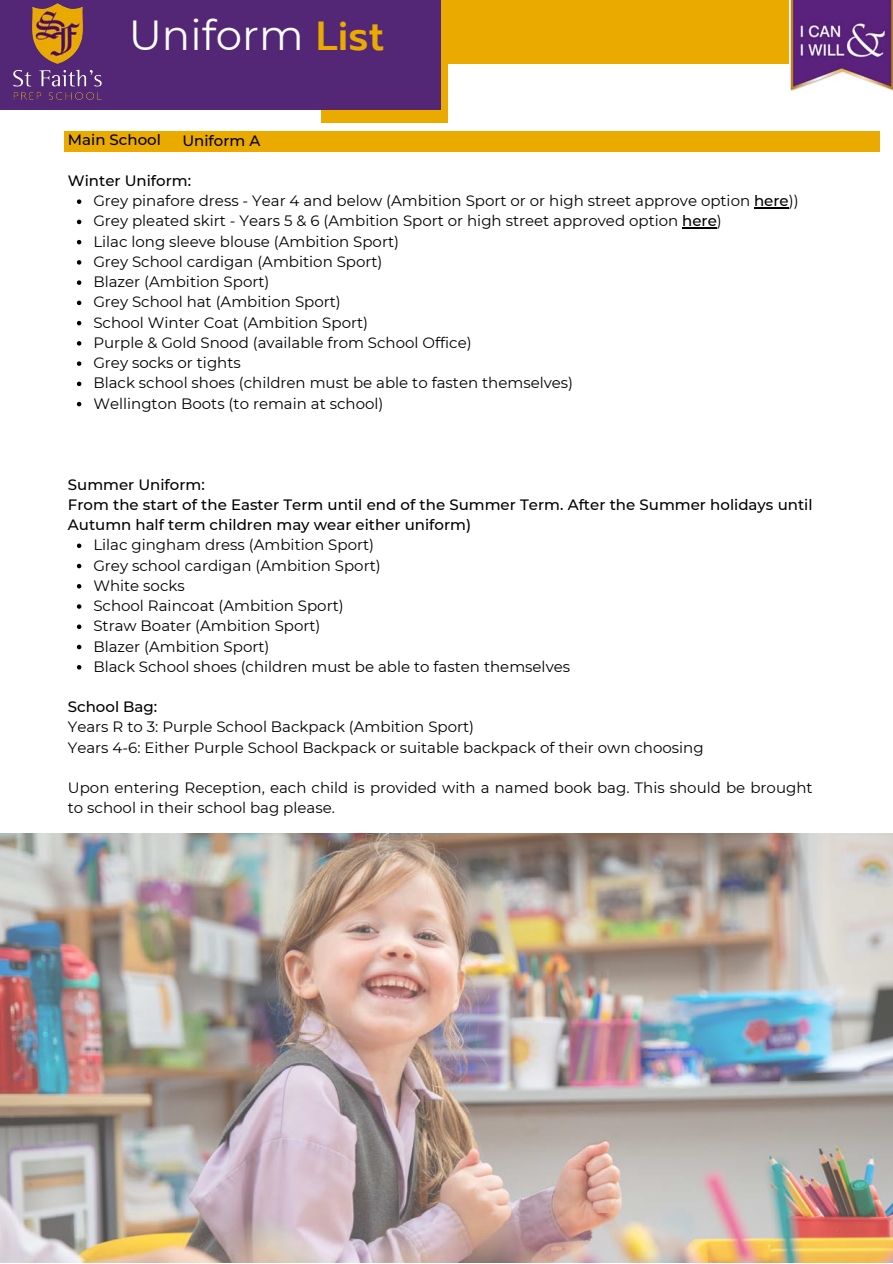
<style>
.page{position:relative;width:893px;height:1264px;background:#fff}
.page>*{position:absolute;margin:0;border:0;box-sizing:border-box;transform-origin:0 0}
.t1{font:42px "Montserrat";color:#fff}
.t2{font:15px/20.2px "Montserrat";color:#000}
.t3{font:500 15px/20.2px "Montserrat";color:#000}
.s1{font-family:"Prompt";font-weight:500;font-size:40.5px;color:#eaaa00}
.s2{font-weight:500}
</style>
<div class="page">
<div style="left:433px;top:0;width:459px;height:63px;background:#eaaa00"></div>
<div style="left:321px;top:0;width:127px;height:123px;background:#eaaa00"></div>
<img style="left:789px;top:0;width:103px;height:91px">
<div style="left:64px;top:131px;width:815px;height:20px;background:#eaaa00"></div>
<div style="left:0;top:0;width:440px;height:109px;background:#542676"></div>
<img style="left:13px;top:3px;width:89px;height:97px">
<img style="left:0;top:833px;width:892px;height:429px">
<svg style="left:77px;top:199px;width:4px;height:5px"></svg>
<hr style="left:754px;top:207px;width:34px;height:1px;background:#000">
<svg style="left:77px;top:220px;width:4px;height:4px"></svg>
<hr style="left:682px;top:227px;width:34px;height:2px;background:#000">
<svg style="left:77px;top:240px;width:4px;height:4px"></svg>
<svg style="left:77px;top:260px;width:4px;height:5px"></svg>
<svg style="left:77px;top:280px;width:4px;height:5px"></svg>
<svg style="left:77px;top:301px;width:4px;height:4px"></svg>
<svg style="left:77px;top:321px;width:4px;height:4px"></svg>
<svg style="left:77px;top:341px;width:4px;height:4px"></svg>
<svg style="left:77px;top:361px;width:4px;height:5px"></svg>
<svg style="left:77px;top:381px;width:4px;height:5px"></svg>
<svg style="left:77px;top:402px;width:4px;height:4px"></svg>
<svg style="left:77px;top:543px;width:4px;height:5px"></svg>
<svg style="left:77px;top:564px;width:4px;height:4px"></svg>
<svg style="left:77px;top:584px;width:4px;height:4px"></svg>
<svg style="left:77px;top:604px;width:4px;height:4px"></svg>
<svg style="left:77px;top:624px;width:4px;height:5px"></svg>
<svg style="left:77px;top:644px;width:4px;height:5px"></svg>
<svg style="left:77px;top:665px;width:4px;height:4px"></svg>
<p class="t1" style="left:129px;top:10px;width:257px">Uniform <span class="s1">List</span></p>
<p class="t3" style="left:68px;top:130px;width:94px">Main School</p>
<p class="t3" style="left:182px;top:130px;width:80px">Uniform A</p>
<p class="t3" style="left:68px;top:170px;width:125px">Winter Uniform:</p>
<p class="t2" style="left:93px;top:191px;width:706px">Grey pinafore dress - Year 4 and below (Ambition Sport or or high street approve option <span class="s2">here</span>))</p>
<p class="t2" style="left:93px;top:211px;width:630px">Grey pleated skirt - Years 5 &amp; 6 (Ambition Sport or high street approved option <span class="s2">here</span>)</p>
<p class="t2" style="left:93px;top:231px;width:307px">Lilac long sleeve blouse (Ambition Sport)</p>
<p class="t2" style="left:93px;top:251px;width:291px">Grey School cardigan (Ambition Sport)</p>
<p class="t2" style="left:93px;top:272px;width:177px">Blazer (Ambition Sport)</p>
<p class="t2" style="left:93px;top:292px;width:249px">Grey School hat (Ambition Sport)</p>
<p class="t2" style="left:93px;top:312px;width:276px">School Winter Coat (Ambition Sport)</p>
<p class="t2" style="left:93px;top:332px;width:380px">Purple &amp; Gold Snood (available from School Office)</p>
<p class="t2" style="left:93px;top:352px;width:149px">Grey socks or tights</p>
<p class="t2" style="left:93px;top:373px;width:481px">Black school shoes (children must be able to fasten themselves)</p>
<p class="t2" style="left:93px;top:393px;width:291px">Wellington Boots (to remain at school)</p>
<p class="t3" style="left:68px;top:474px;width:138px">Summer Uniform:</p>
<p class="t3" style="left:68px;top:494px;width:746px">From the start of the Easter Term until end of the Summer Term. After the Summer holidays until<br>Autumn half term children may wear either uniform)</p>
<p class="t2" style="left:93px;top:535px;width:282px">Lilac gingham dress (Ambition Sport)</p>
<p class="t2" style="left:93px;top:555px;width:289px">Grey school cardigan (Ambition Sport)</p>
<p class="t2" style="left:93px;top:575px;width:93px">White socks</p>
<p class="t2" style="left:93px;top:595px;width:252px">School Raincoat (Ambition Sport)</p>
<p class="t2" style="left:93px;top:615px;width:228px">Straw Boater (Ambition Sport)</p>
<p class="t2" style="left:93px;top:636px;width:177px">Blazer (Ambition Sport)</p>
<p class="t2" style="left:93px;top:656px;width:478px">Black School shoes (children must be able to fasten themselves</p>
<p class="t3" style="left:68px;top:696px;width:91px">School Bag:</p>
<p class="t2" style="left:68px;top:717px;width:408px">Years R to 3: Purple School Backpack (Ambition Sport)</p>
<p class="t2" style="left:68px;top:737px;width:637px">Years 4-6: Either Purple School Backpack or suitable backpack of their own choosing</p>
<p class="t2" style="left:68px;top:777px;width:746px">Upon entering Reception, each child is provided with a named book bag. This should be brought to school in their school bag please.</p>
</div>
